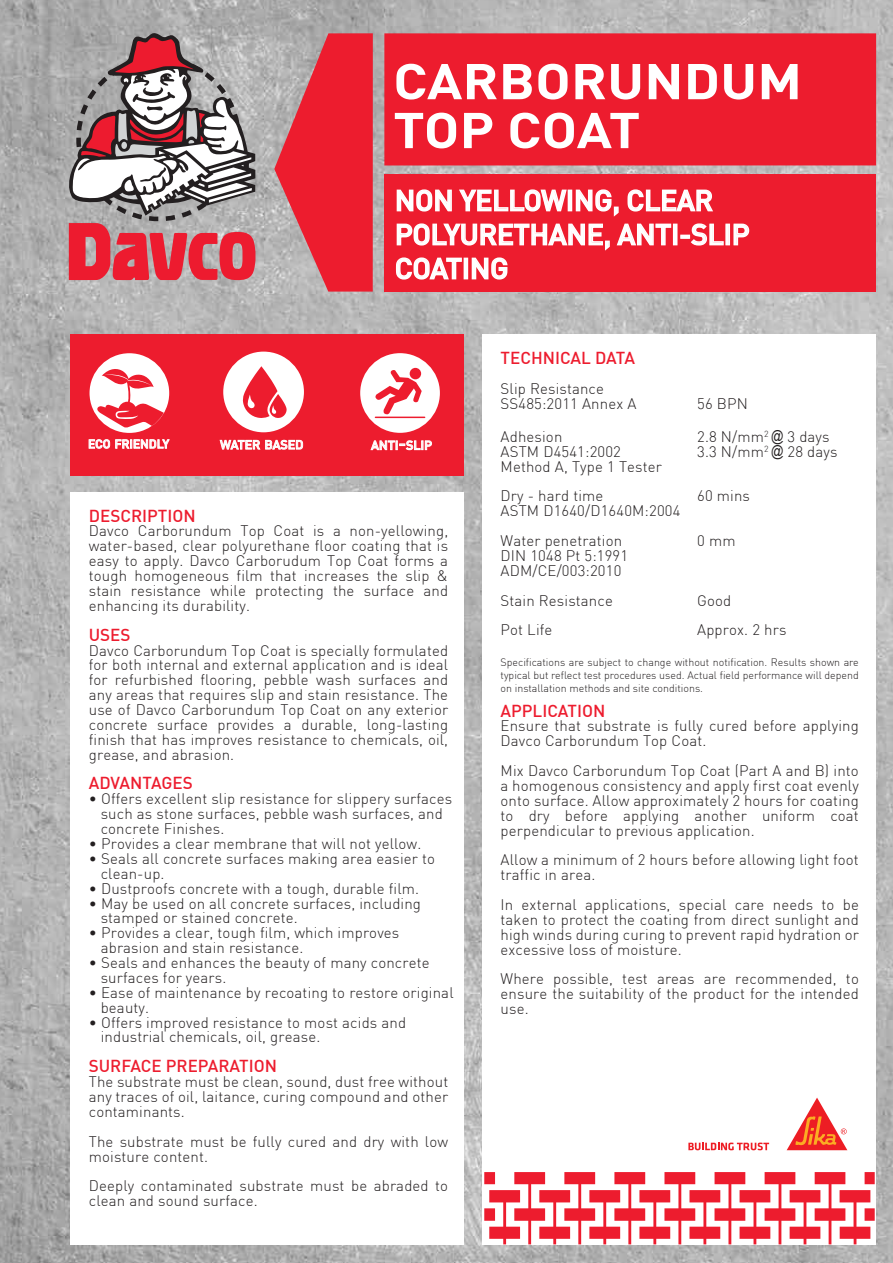
<style>
.page{position:relative;width:893px;height:1263px;background:#fff}
.page>*{position:absolute;margin:0;border:0;box-sizing:border-box;transform-origin:0 0}
.t1{font:700 49.5px/48.9px "DIN";color:#fff;scale:1.12 1}
.t2{font:500 28.5px/34px "DIN";letter-spacing:-.01em;color:#fff}
.t3{font:500 16.95px "DIN";color:#ed1c2e}
.t4{font:300 15px/14.9px "DIN";letter-spacing:.01em;color:#231f20}
.t5{font:500 12.45px "DIN";color:#fff}
.t6{font:500 12px "DIN";color:#fff}
.t7{font:300 10.65px/12.8px "DIN";color:#231f20;text-align:justify}
.s1{font-size:17.7px}
.s2{font-family:"Arial Narrow";font-weight:400}
</style>
<div class="page">
<img style="left:0;top:0;width:893px;height:1263px">
<div style="left:483px;top:334px;width:393px;height:910px;background:#fff"></div>
<svg style="left:484px;top:1172px;width:391px;height:72px"></svg>
<div style="left:70px;top:492px;width:394px;height:752px;background:#fff"></div>
<div style="left:71px;top:334px;width:393px;height:141px;background:#ed1c2e"></div>
<svg style="left:89px;top:439px;width:81px;height:10px"></svg>
<svg style="left:220px;top:440px;width:83px;height:10px"></svg>
<div style="left:90px;top:353px;width:79px;height:80px;background:#fff;border-radius:50%"></div>
<svg style="left:97px;top:367px;width:67px;height:60px"></svg>
<svg style="left:371px;top:440px;width:61px;height:10px"></svg>
<div style="left:360px;top:353px;width:80px;height:80px;background:#fff;border-radius:50%"></div>
<svg style="left:375px;top:369px;width:47px;height:46px"></svg>
<hr style="left:375px;top:417px;width:50px;height:1px;background:#ed1c2e">
<div style="left:223px;top:352px;width:81px;height:80px;background:#fff;border-radius:50%"></div>
<svg style="left:243px;top:366px;width:44px;height:52px"></svg>
<div style="left:384px;top:174px;width:492px;height:118px;background:#ed1c2e"></div>
<svg style="left:274px;top:33px;width:99px;height:259px;background:#dc4754"></svg>
<div style="left:384px;top:33px;width:492px;height:132px;background:#ed1c2e"></div>
<div style="left:725px;top:224px;width:5px;height:21px;border:2px solid #fff"></div>
<svg style="left:733px;top:223px;width:17px;height:23px"></svg>
<svg style="left:395px;top:189px;width:329px;height:91px"></svg>
<svg style="left:63px;top:33px;width:193px;height:247px"></svg>
<svg style="left:688px;top:1142px;width:81px;height:8px"></svg>
<svg style="left:787px;top:1097px;width:60px;height:53px"></svg>
<h1 class="t1" style="left:393px;top:55px;width:367px">CARBORUNDUM<br>TOP COAT</h1>
<h2 class="t2" style="left:395px;top:182px;width:356px">NON YELLOWING, CLEAR<br>POLYURETHANE, ANTI-SLIP<br>COATING</h2>
<p class="t6" style="left:88px;top:436px;width:83px">ECO FRIENDLY</p>
<p class="t5" style="left:220px;top:437px;width:85px">WATER BASED</p>
<p class="t5" style="left:371px;top:437px;width:62px">ANTI<span class="s1">-</span>SLIP</p>
<p class="t3" style="left:89px;top:505px;width:108px">DESCRIPTION</p>
<p class="t4" style="left:89px;top:523px;width:361px;text-align:justify">Davco Carborundum Top Coat is a non-yellowing, water-based, clear polyurethane floor coating that is easy to apply. Davco Carborudum Top Coat forms a tough homogeneous film that increases the slip &amp; stain resistance while protecting the surface and enhancing its durability.</p>
<p class="t3" style="left:89px;top:624px;width:43px">USES</p>
<p class="t4" style="left:89px;top:642px;width:361px;text-align:justify">Davco Carborundum Top Coat is specially formulated for both internal and external application and is ideal for refurbished flooring, pebble wash surfaces and any areas that requires slip and stain resistance. The use of Davco Carborundum Top Coat on any exterior concrete surface provides a durable, long-lasting finish that has improves resistance to chemicals, oil, grease, and abrasion.</p>
<p class="t3" style="left:89px;top:772px;width:105px">ADVANTAGES</p>
<p class="t4" style="left:101px;top:791px;width:353px;text-indent:-12px">• Offers excellent slip resistance for slippery surfaces such as stone surfaces, pebble wash surfaces, and concrete Finishes.</p>
<p class="t4" style="left:89px;top:836px;width:334px">• Provides a clear membrane that will not yellow.</p>
<p class="t4" style="left:101px;top:851px;width:336px;text-indent:-12px">• Seals all concrete surfaces making area easier to clean-up.</p>
<p class="t4" style="left:89px;top:881px;width:332px">• Dustproofs concrete with a tough, durable film.</p>
<p class="t4" style="left:101px;top:895px;width:322px;text-indent:-12px">• May be used on all concrete surfaces, including stamped or stained concrete.</p>
<p class="t4" style="left:101px;top:925px;width:300px;text-indent:-12px">• Provides a clear, tough film, which improves abrasion and stain resistance.</p>
<p class="t4" style="left:101px;top:955px;width:330px;text-indent:-12px">• Seals and enhances the beauty of many concrete surfaces for years.</p>
<p class="t4" style="left:101px;top:985px;width:354px;text-indent:-12px">• Ease of maintenance by recoating to restore original beauty.</p>
<p class="t4" style="left:101px;top:1014px;width:307px;text-indent:-12px">• Offers improved resistance to most acids and industrial chemicals, oil, grease.</p>
<p class="t3" style="left:89px;top:1055px;width:190px">SURFACE PREPARATION</p>
<p class="t4" style="left:89px;top:1074px;width:361px;text-align:justify">The substrate must be clean, sound, dust free without any traces of oil, laitance, curing compound and other contaminants.</p>
<p class="t4" style="left:89px;top:1134px;width:361px">The substrate must be fully cured and dry with low moisture content.</p>
<p class="t4" style="left:89px;top:1178px;width:361px">Deeply contaminated substrate must be abraded to clean and sound surface.</p>
<p class="t3" style="left:501px;top:347px;width:136px">TECHNICAL DATA</p>
<p class="t4" style="left:501px;top:381px;width:137px">Slip Resistance<br>SS485:2011 Annex A</p>
<p class="t4" style="left:697px;top:396px;width:52px">56 BPN</p>
<p class="t4" style="left:501px;top:429px;width:63px">Adhesion</p>
<p class="t4" style="left:697px;top:429px;width:134px">2.8 N/mm<sup>2</sup> <span class="s2">@</span> 3 days</p>
<p class="t4" style="left:501px;top:444px;width:122px">ASTM D4541:2002</p>
<p class="t4" style="left:697px;top:444px;width:142px">3.3 N/mm<sup>2</sup> <span class="s2">@</span> 28 days</p>
<p class="t4" style="left:501px;top:451px;width:163px;line-height:29.7px">Method A, Type 1 Tester<br>Dry - hard time</p>
<p class="t4" style="left:697px;top:488px;width:54px">60 mins</p>
<p class="t4" style="left:501px;top:496px;width:181px;line-height:29.7px">ASTM D1640/D1640M:2004<br>Water penetration</p>
<p class="t4" style="left:697px;top:533px;width:40px">0 mm</p>
<p class="t4" style="left:501px;top:548px;width:129px">DIN 1048 Pt 5:1991<br>ADM/CE/003:2010</p>
<p class="t4" style="left:501px;top:592px;width:114px">Stain Resistance</p>
<p class="t4" style="left:697px;top:592px;width:36px">Good</p>
<p class="t4" style="left:501px;top:622px;width:53px">Pot Life</p>
<p class="t4" style="left:697px;top:622px;width:91px">Approx. 2 hrs</p>
<p class="t7" style="left:501px;top:656px;width:360px">Specifications are subject to change without notification. Results shown are typical but reflect test procedures used. Actual field performance will depend on installation methods and site conditions.</p>
<p class="t3" style="left:501px;top:699px;width:106px">APPLICATION</p>
<p class="t4" style="left:501px;top:718px;width:360px">Ensure that substrate is fully cured before applying<br>Davco Carborundum Top Coat.</p>
<p class="t4" style="left:501px;top:763px;width:360px;text-align:justify">Mix Davco Carborundum Top Coat (Part A and B) into a homogenous consistency and apply first coat evenly onto surface. Allow approximately 2 hours for coating to dry before applying another uniform coat perpendicular to previous application.</p>
<p class="t4" style="left:501px;top:852px;width:360px">Allow a minimum of 2 hours before allowing light foot traffic in area.</p>
<p class="t4" style="left:501px;top:897px;width:360px;text-align:justify">In external applications, special care needs to be taken to protect the coating from direct sunlight and high winds during curing to prevent rapid hydration or excessive loss of moisture.</p>
<p class="t4" style="left:501px;top:971px;width:360px;text-align:justify">Where possible, test areas are recommended, to ensure the suitability of the product for the intended use.</p>
</div>
